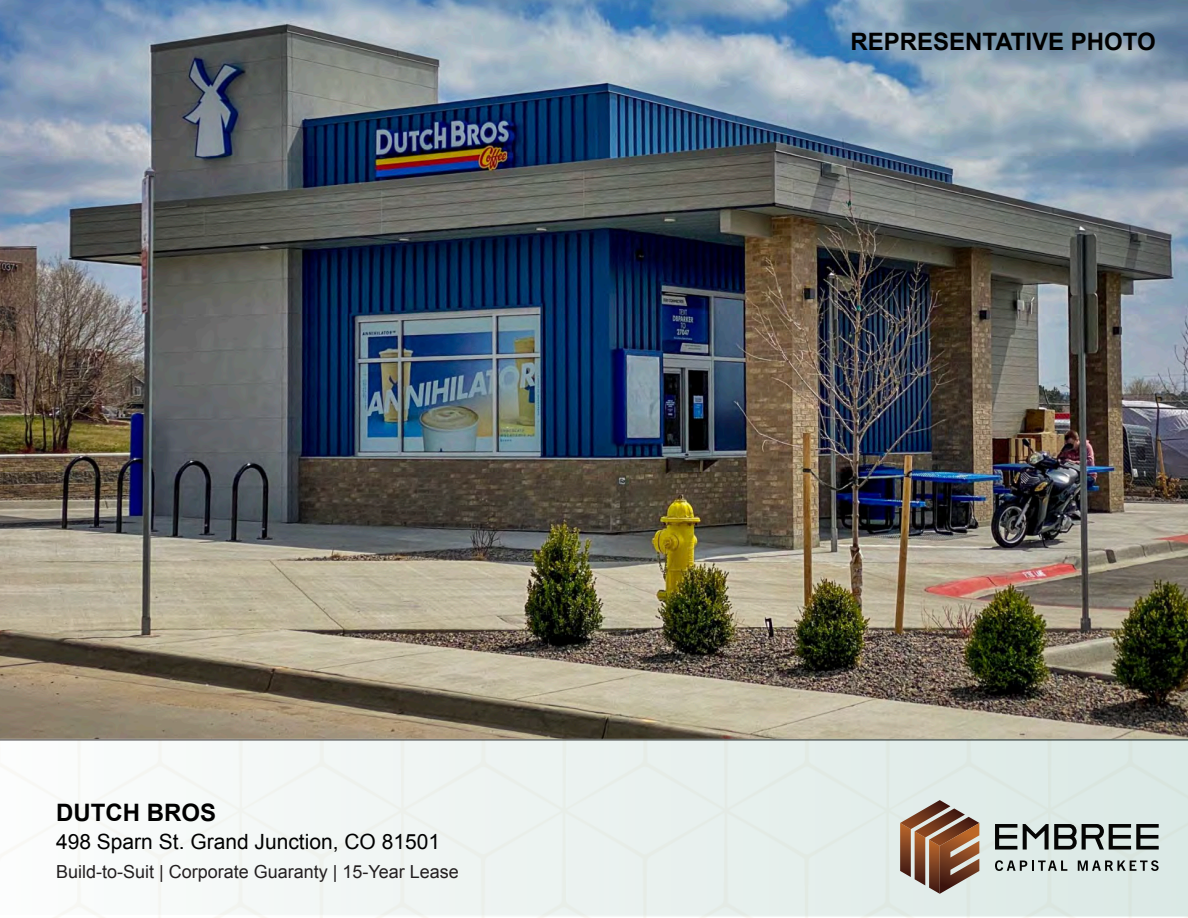
<style>
.page{position:relative;width:1188px;height:918px;background:#fff}
.page>*{position:absolute;margin:0;border:0;box-sizing:border-box;transform-origin:0 0}
.t1{font:700 24px "Arial";color:#000}
.t2{font:21px "Arial";color:#000}
.t3{font:18px "Arial";color:#231f20}
</style>
<div class="page">
<img style="left:0;top:0;width:1188px;height:738px">
<svg style="left:0;top:738px;width:1188px;height:179px"></svg>
<svg style="left:995px;top:860px;width:164px;height:32px;background:#c5d1ce"></svg>
<svg style="left:995px;top:824px;width:22px;height:26px"></svg>
<svg style="left:1023px;top:824px;width:136px;height:26px;background:#7e8583"></svg>
<svg style="left:900px;top:800px;width:79px;height:94px;background:#9f7f6c"></svg>
<h1 class="t1" style="left:56px;top:797px;width:161px">DUTCH BROS</h1>
<p class="t2" style="left:56px;top:828px;width:386px">498 Sparn St. Grand Junction, CO 81501</p>
<p class="t3" style="left:56px;top:860px;width:404px">Build-to-Suit | Corporate Guaranty | 15-Year Lease</p>
<h1 class="t1" style="left:850px;top:26px;width:307px">REPRESENTATIVE PHOTO</h1>
</div>
